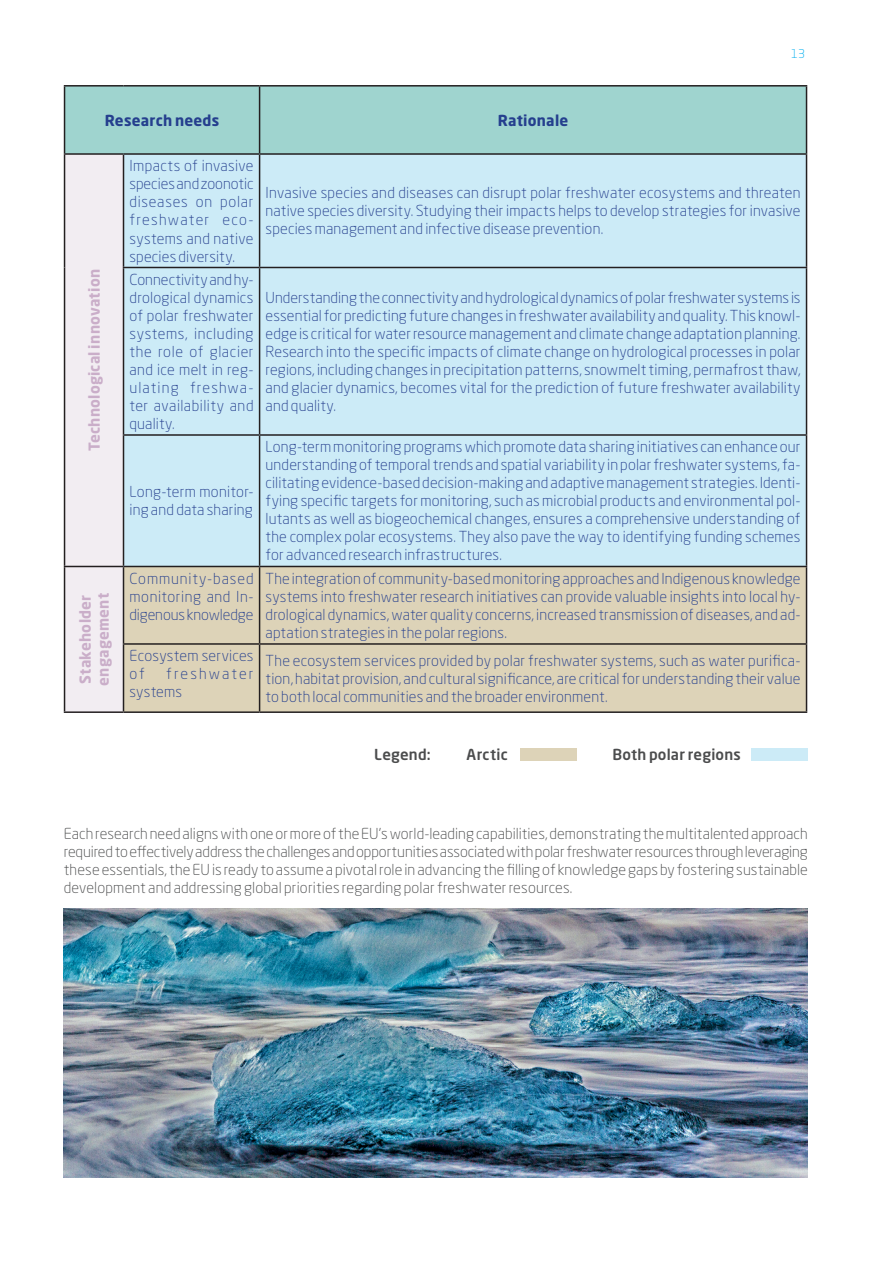
<style>
.page{position:relative;width:893px;height:1263px;background:#fff}
.page>*{position:absolute;margin:0;border:0;box-sizing:border-box;transform-origin:0 0}
.box_-_Copia{font:300 15px/18px "Neo Sans W1 G";letter-spacing:.015em;color:#253f8e;text-align:justify}
.cuerpo_de_texto{font:300 15px/18px "Neo Sans W1 G";letter-spacing:.01em;color:#4b4c4d;text-align:justify}
.box{font:700 15px/18px "Neo Sans W1 G";letter-spacing:.015em;color:#caaec9}
.box-2{font:500 15px "Neo Sans W1 G";letter-spacing:.015em;color:#4b4c4d}
.box-3{font:700 15px "Neo Sans W1 G";letter-spacing:.015em;color:#253f8e}
.box_-_Copia-2{font:300 15px/18px "Neo Sans W1 G";letter-spacing:.125em;color:#253f8e}
.t1{font:300 12px "Neo Sans W1 G";color:#00aeef}
</style>
<div class="page">
<div style="left:65px;top:87px;width:741px;height:66px;background:#9fd4cf"></div>
<div style="left:65px;top:155px;width:58px;height:556px;background:#f2edf2"></div>
<div style="left:124px;top:155px;width:682px;height:411px;background:#ccebf7"></div>
<div style="left:124px;top:567px;width:682px;height:144px;background:#ddd3b8"></div>
<hr style="left:64px;top:85px;width:59px;height:2px;background:#231f20">
<hr style="left:64px;top:87px;width:1px;height:66px;background:#231f20">
<hr style="left:123px;top:85px;width:137px;height:2px;background:#231f20">
<hr style="left:260px;top:85px;width:547px;height:2px;background:#231f20">
<hr style="left:259px;top:87px;width:1px;height:66px;background:#231f20">
<hr style="left:806px;top:87px;width:1px;height:66px;background:#231f20">
<hr style="left:64px;top:153px;width:59px;height:2px;background:#231f20">
<hr style="left:64px;top:155px;width:1px;height:112px;background:#231f20">
<hr style="left:123px;top:153px;width:137px;height:2px;background:#231f20">
<hr style="left:123px;top:155px;width:1px;height:112px;background:#231f20">
<hr style="left:260px;top:153px;width:547px;height:2px;background:#231f20">
<hr style="left:259px;top:155px;width:1px;height:112px;background:#231f20">
<hr style="left:806px;top:155px;width:1px;height:112px;background:#231f20">
<hr style="left:64px;top:267px;width:1px;height:168px;background:#231f20">
<hr style="left:123px;top:267px;width:137px;height:1px;background:#231f20">
<hr style="left:123px;top:268px;width:1px;height:166px;background:#231f20">
<hr style="left:260px;top:267px;width:547px;height:1px;background:#231f20">
<hr style="left:259px;top:268px;width:1px;height:166px;background:#231f20">
<hr style="left:806px;top:268px;width:1px;height:166px;background:#231f20">
<hr style="left:64px;top:435px;width:1px;height:131px;background:#231f20">
<hr style="left:123px;top:434px;width:137px;height:2px;background:#231f20">
<hr style="left:123px;top:436px;width:1px;height:130px;background:#231f20">
<hr style="left:260px;top:434px;width:547px;height:2px;background:#231f20">
<hr style="left:259px;top:436px;width:1px;height:130px;background:#231f20">
<hr style="left:806px;top:436px;width:1px;height:130px;background:#231f20">
<hr style="left:64px;top:566px;width:59px;height:1px;background:#231f20">
<hr style="left:64px;top:567px;width:1px;height:77px;background:#231f20">
<hr style="left:123px;top:566px;width:137px;height:1px;background:#231f20">
<hr style="left:123px;top:567px;width:1px;height:76px;background:#231f20">
<hr style="left:260px;top:566px;width:547px;height:1px;background:#231f20">
<hr style="left:259px;top:567px;width:1px;height:76px;background:#231f20">
<hr style="left:806px;top:567px;width:1px;height:76px;background:#231f20">
<hr style="left:64px;top:644px;width:1px;height:67px;background:#231f20">
<hr style="left:123px;top:643px;width:137px;height:2px;background:#231f20">
<hr style="left:123px;top:645px;width:1px;height:66px;background:#231f20">
<hr style="left:260px;top:643px;width:547px;height:2px;background:#231f20">
<hr style="left:259px;top:645px;width:1px;height:66px;background:#231f20">
<hr style="left:806px;top:645px;width:1px;height:66px;background:#231f20">
<hr style="left:64px;top:711px;width:59px;height:2px;background:#231f20">
<hr style="left:123px;top:711px;width:137px;height:2px;background:#231f20">
<hr style="left:260px;top:711px;width:547px;height:2px;background:#231f20">
<img style="left:64px;top:908px;width:744px;height:270px">
<div style="left:520px;top:748px;width:56px;height:12px;background:#ddd3b8"></div>
<div style="left:752px;top:748px;width:56px;height:12px;background:#ccebf7"></div>
<p class="box-3" style="left:105px;top:110px;width:116px">Research needs</p>
<p class="box-3" style="left:498px;top:110px;width:72px">Rationale</p>
<p class="t1" style="left:791px;top:46px;width:15px">13</p>
<p class="box" style="left:85px;top:451px;width:184px;rotate:-90deg">Technological innovation</p>
<p class="box" style="left:76px;top:686px;width:94px;rotate:-90deg">Stakeholder engagement</p>
<p class="box_-_Copia" style="left:129px;top:157px;width:126px">Impacts of invasive species and zoonotic diseases on polar freshwater eco&shy;systems and native species diversity.</p>
<p class="box_-_Copia" style="left:129px;top:270px;width:126px">Connectivity and hy&shy;drological dynamics of polar freshwater systems, including the role of glacier and ice melt in reg&shy;ulating freshwa&shy;ter availability and quality.</p>
<p class="box_-_Copia" style="left:129px;top:483px;width:126px">Long-term monitor&shy;ing and data sharing</p>
<p class="box_-_Copia" style="left:266px;top:184px;width:536px">Invasive species and diseases can disrupt polar freshwater ecosystems and threaten native species diversity. Studying their impacts helps to develop strategies for invasive species management and infective disease prevention.</p>
<p class="box_-_Copia" style="left:266px;top:288px;width:536px">Understanding the connectivity and hydrological dynamics of polar freshwater systems is essential for predicting future changes in freshwater availability and quality. This knowl&shy;edge is critical for water resource management and climate change adaptation planning.<br>Research into the specific impacts of climate change on hydrological processes in polar regions, including changes in precipitation patterns, snowmelt timing, permafrost thaw, and glacier dynamics, becomes vital for the prediction of future freshwater availability and quality.</p>
<p class="box_-_Copia" style="left:266px;top:438px;width:536px">Long-term monitoring programs which promote data sharing initiatives can enhance our understanding of temporal trends and spatial variability in polar freshwater systems, fa&shy;cilitating evidence-based decision-making and adaptive management strategies. Identi&shy;fying specific targets for monitoring, such as microbial products and environmental pol&shy;lutants as well as biogeochemical changes, ensures a comprehensive understanding of the complex polar ecosystems. They also pave the way to identifying funding schemes for advanced research infrastructures.</p>
<p class="box_-_Copia" style="left:129px;top:569px;width:126px">Community-based monitoring and In&shy;digenous knowledge</p>
<p class="box_-_Copia" style="left:266px;top:569px;width:536px">The integration of community-based monitoring approaches and Indigenous knowledge systems into freshwater research initiatives can provide valuable insights into local hy&shy;drological dynamics, water quality concerns, increased transmission of diseases, and ad&shy;aptation strategies in the polar regions.</p>
<p class="box_-_Copia" style="left:129px;top:647px;width:126px">Ecosystem services of</p>
<p class="box_-_Copia" style="left:266px;top:651px;width:536px">The ecosystem services provided by polar freshwater systems, such as water purifica&shy;tion, habitat provision, and cultural significance, are critical for understanding their value to both local communities and the broader environment.</p>
<p class="box_-_Copia-2" style="left:129px;top:665px;width:126px;text-indent:37px">freshwater systems</p>
<p class="box-2" style="left:374px;top:745px;width:58px">Legend:</p>
<p class="box-2" style="left:467px;top:745px;width:43px">Arctic</p>
<p class="box-2" style="left:612px;top:745px;width:130px">Both polar regions</p>
<p class="cuerpo_de_texto" style="left:64px;top:824px;width:746px">Each research need aligns with one or more of the EU’s world-leading capabilities, demonstrating the multitalented approach required to effectively address the challenges and opportunities associated with polar freshwater resources through leveraging these essentials, the EU is ready to assume a pivotal role in advancing the filling of knowledge gaps by fostering sustainable development and addressing global priorities regarding polar freshwater resources.</p>
</div>
